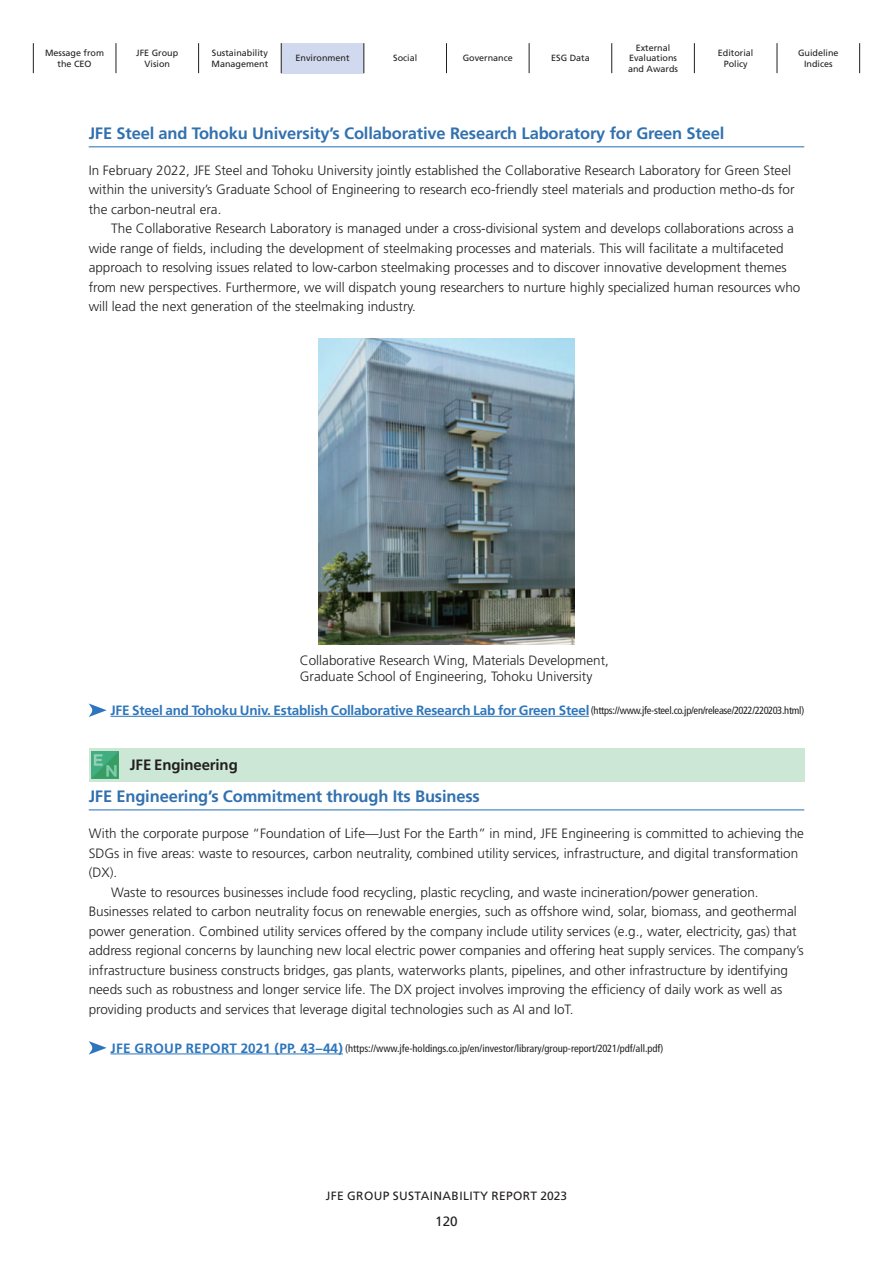
<style>
.page{position:relative;width:893px;height:1263px;background:#fff}
.page>*{position:absolute;margin:0;border:0;box-sizing:border-box;transform-origin:0 0}
.t1{font:700 16.5px "Frutiger";letter-spacing:-.01em;color:#3271af}
.t2{font:700 15px "Frutiger";letter-spacing:-.01em;color:#231f20}
.t3{font:300 13.5px/19.5px "Frutiger";color:#231f20}
.t4{font:700 13.5px "Frutiger";letter-spacing:-.015em;color:#2e76bc}
.t5{font:13.5px "Frutiger";color:#231f20}
.t6{font:12px "Frutiger";letter-spacing:.03em;color:#231f20}
.t7{font:condensed 10.5px "Frutiger";color:#231f20}
.t8{font:9px/10.5px "Frutiger";color:#231f20;text-align:center}
.s1{font-weight:400;font-stretch:condensed;font-size:10.5px;color:#231f20}
.s2{font-weight:700;font-stretch:normal;font-size:13.5px;color:#2e76bc}
</style>
<div class="page">
<div style="left:281px;top:43px;width:83px;height:30px;background:#d1d9ee"></div>
<hr style="left:33px;top:43px;width:1px;height:30px;background:#231f20">
<hr style="left:116px;top:43px;width:1px;height:30px;background:#231f20">
<hr style="left:198px;top:43px;width:1px;height:30px;background:#231f20">
<hr style="left:281px;top:43px;width:1px;height:30px;background:#231f20">
<hr style="left:364px;top:43px;width:1px;height:30px;background:#231f20">
<hr style="left:446px;top:43px;width:1px;height:30px;background:#231f20">
<hr style="left:529px;top:43px;width:1px;height:30px;background:#231f20">
<hr style="left:611px;top:43px;width:1px;height:30px;background:#231f20">
<hr style="left:694px;top:43px;width:1px;height:30px;background:#231f20">
<hr style="left:777px;top:43px;width:1px;height:30px;background:#231f20">
<hr style="left:859px;top:43px;width:1px;height:30px;background:#231f20">
<img style="left:319px;top:338px;width:255px;height:307px">
<hr style="left:110px;top:716px;width:479px;height:1px;background:#2e76bc">
<svg style="left:89px;top:703px;width:18px;height:14px"></svg>
<hr style="left:110px;top:1053px;width:233px;height:1px;background:#2e76bc">
<svg style="left:89px;top:1041px;width:18px;height:13px"></svg>
<hr style="left:89px;top:146px;width:715px;height:1px;background:#2e76bc">
<hr style="left:89px;top:809px;width:715px;height:1px;background:#2e76bc">
<div style="left:89px;top:748px;width:715px;height:33px;background:#cce7d5"></div>
<svg style="left:91px;top:751px;width:28px;height:28px"></svg>
<p class="t8" style="left:45px;top:48px;width:61px">Message from the CEO</p>
<p class="t8" style="left:136px;top:48px;width:44px">JFE Group<br>Vision</p>
<p class="t8" style="left:212px;top:48px;width:58px;text-align:left">Sustainability<br>Management</p>
<p class="t8" style="left:296px;top:53px;width:56px">Environment</p>
<p class="t8" style="left:393px;top:53px;width:26px">Social</p>
<p class="t8" style="left:463px;top:53px;width:52px">Governance</p>
<p class="t8" style="left:551px;top:53px;width:40px">ESG Data</p>
<p class="t8" style="left:628px;top:42px;width:52px">External<br>Evaluations and Awards</p>
<p class="t8" style="left:718px;top:48px;width:37px">Editorial<br>Policy</p>
<p class="t8" style="left:798px;top:48px;width:42px">Guideline<br>Indices</p>
<p class="t1" style="left:89px;top:123px;width:637px">JFE Steel and Tohoku University’s Collaborative Research Laboratory for Green Steel</p>
<p class="t3" style="left:89px;top:161px;width:707px">In February 2022, JFE Steel and Tohoku University jointly established the Collaborative Research Laboratory for Green Steel within the university’s Graduate School of Engineering to research eco-friendly steel materials and production metho-ds for the carbon-neutral era.</p>
<p class="t3" style="left:89px;top:219px;width:713px;text-indent:23px">The Collaborative Research Laboratory is managed under a cross-divisional system and develops collaborations across a wide range of fields, including the development of steelmaking processes and materials. This will facilitate a multifaceted approach to resolving issues related to low-carbon steelmaking processes and to discover innovative development themes from new perspectives. Furthermore, we will dispatch young researchers to nurture highly specialized human resources who will lead the next generation of the steelmaking industry.</p>
<p class="t3" style="left:300px;top:652px;width:311px;line-height:16.4px">Collaborative Research Wing, Materials Development,<br>Graduate School of Engineering, Tohoku University</p>
<p class="t4" style="left:110px;top:702px;width:695px">JFE Steel and Tohoku Univ. Establish Collaborative Research Lab for Green Steel <span class="s1">(https://www.jfe-steel.co.jp/en/release/2022/220203.html)</span></p>
<p class="t2" style="left:130px;top:756px;width:109px">JFE Engineering</p>
<p class="t1" style="left:89px;top:786px;width:393px">JFE Engineering’s Commitment through Its Business</p>
<p class="t3" style="left:89px;top:824px;width:717px">With the corporate purpose “Foundation of Life—Just For the Earth” in mind, JFE Engineering is committed to achieving the</p>
<p class="t3" style="left:89px;top:843px;width:711px">SDGs in five areas: waste to resources, carbon neutrality, combined utility services, infrastructure, and digital transformation</p>
<p class="t3" style="left:89px;top:863px;width:30px">(DX).</p>
<p class="t3" style="left:111px;top:882px;width:649px">Waste to resources businesses include food recycling, plastic recycling, and waste incineration/power generation.</p>
<p class="t3" style="left:89px;top:902px;width:710px">Businesses related to carbon neutrality focus on renewable energies, such as offshore wind, solar, biomass, and geothermal</p>
<p class="t3" style="left:89px;top:921px;width:710px">power generation. Combined utility services offered by the company include utility services (e.g., water, electricity, gas) that</p>
<p class="t3" style="left:89px;top:941px;width:716px">address regional concerns by launching new local electric power companies and offering heat supply services. The company’s</p>
<p class="t3" style="left:89px;top:960px;width:701px">infrastructure business constructs bridges, gas plants, waterworks plants, pipelines, and other infrastructure by identifying</p>
<p class="t3" style="left:89px;top:980px;width:695px">needs such as robustness and longer service life. The DX project involves improving the efficiency of daily work as well as</p>
<p class="t3" style="left:89px;top:999px;width:486px">providing products and services that leverage digital technologies such as AI and IoT.</p>
<p class="t7" style="left:110px;top:1042px;width:554px"><span class="s2">JFE GROUP REPORT 2021 (PP. 43–44)</span> (https://www.jfe-holdings.co.jp/en/investor/library/group-report/2021/pdf/all.pdf)</p>
<p class="t6" style="left:326px;top:1188px;width:243px">JFE GROUP SUSTAINABILITY REPORT 2023</p>
<p class="t5" style="left:435px;top:1214px;width:24px">120</p>
</div>
